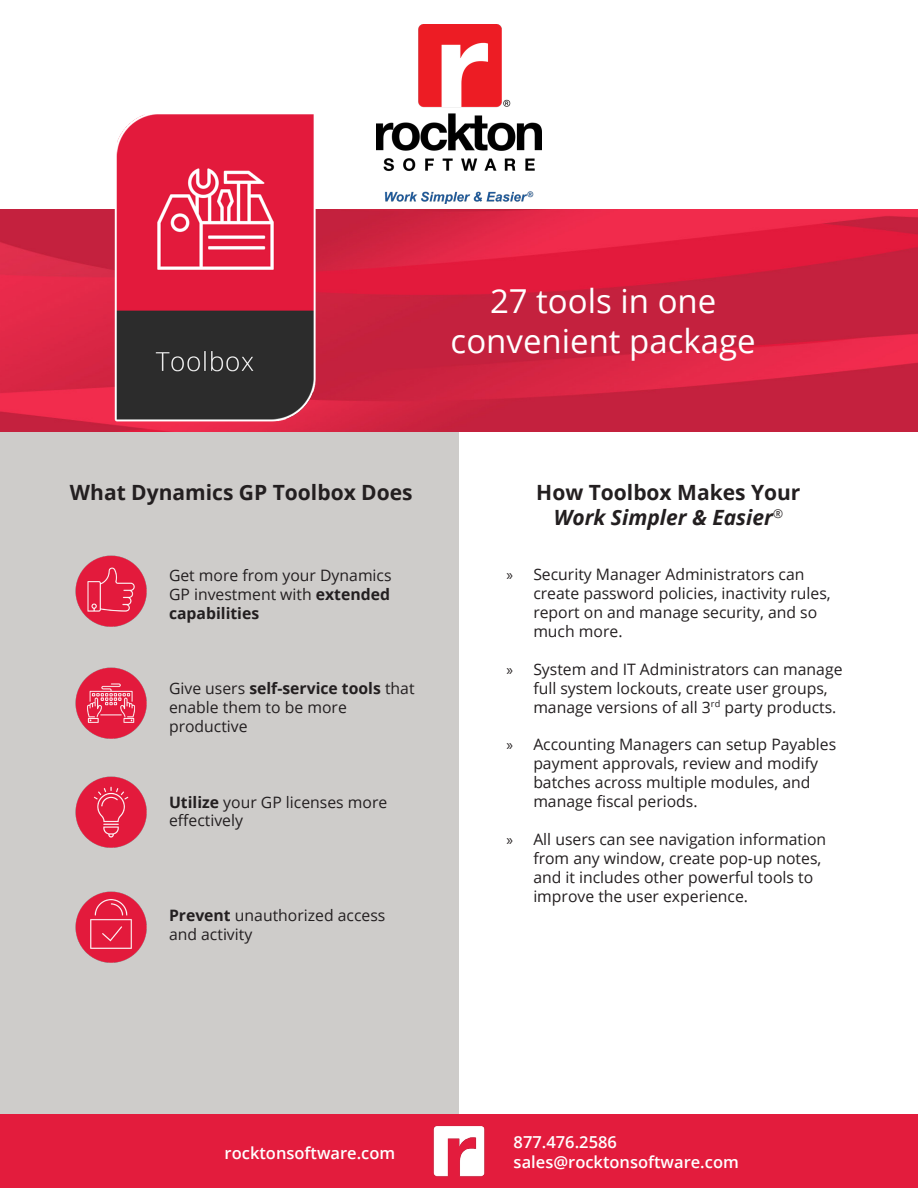
<style>
.page{position:relative;width:918px;height:1188px;background:#fff}
.page>*{position:absolute;margin:0;border:0;box-sizing:border-box;transform-origin:0 0}
.t1{font:33px "Open Sans";color:#fff}
.t2{font:700 21px "Open Sans";color:#231f20}
.t3{font:italic 700 21px "Open Sans";color:#231f20}
.t4{font:600 16.5px "Open Sans";color:#fff}
.t5{font:15.75px/18.9px "Open Sans";color:#231f20}
.s1{font-weight:700}
.s2{font-family:"Myriad Pro"}
</style>
<div class="page">
<div style="left:0;top:432px;width:459px;height:756px;background:#ceccca"></div>
<img style="left:0;top:209px;width:918px;height:223px">
<img style="left:114px;top:114px;width:201px;height:309px">
<img style="left:76px;top:891px;width:71px;height:72px">
<img style="left:76px;top:667px;width:71px;height:71px">
<div style="left:0;top:1115px;width:918px;height:73px;background:#e31c3d"></div>
<img style="left:76px;top:777px;width:71px;height:71px">
<img style="left:76px;top:556px;width:71px;height:71px">
<img style="left:433px;top:1126px;width:52px;height:50px">
<img style="left:377px;top:24px;width:164px;height:179px">
<p class="t1" style="left:490px;top:279px;width:228px">27 tools in one</p>
<p class="t1" style="left:451px;top:318px;width:307px">convenient package</p>
<p class="t2" style="left:70px;top:478px;width:344px">What Dynamics GP Toolbox Does</p>
<p class="t5" style="left:169px;top:565px;width:224px;text-align:justify">Get more from your Dynamics GP investment with <span class="s1">extended capabilities</span></p>
<p class="t5" style="left:169px;top:679px;width:247px">Give users <span class="s1">self-service tools</span> that enable them to be more productive</p>
<p class="t5" style="left:169px;top:792px;width:220px"><span class="s1">Utilize</span> your GP licenses more effectively</p>
<p class="t5" style="left:169px;top:905px;width:218px"><span class="s1">Prevent</span> unauthorized access and activity</p>
<p class="t2" style="left:536px;top:478px;width:266px">How Toolbox Makes Your</p>
<p class="t3" style="left:554px;top:503px;width:231px">Work Simpler &amp; Easier<sup>®</sup></p>
<p class="t5" style="left:533px;top:565px;width:299px;text-indent:-27px"><span class="s2">»</span> Security Manager Administrators can create password policies, inactivity rules, report on and manage security, and so much more.</p>
<p class="t5" style="left:533px;top:659px;width:311px;text-indent:-27px"><span class="s2">»</span> System and IT Administrators can manage full system lockouts, create user groups, manage versions of all 3<sup>rd</sup> party products.</p>
<p class="t5" style="left:533px;top:735px;width:304px;text-indent:-27px"><span class="s2">»</span> Accounting Managers can setup Payables payment approvals, review and modify batches across multiple modules, and manage fiscal periods.</p>
<p class="t5" style="left:533px;top:829px;width:294px;text-indent:-27px"><span class="s2">»</span> All users can see navigation information from any window, create pop-up notes, and it includes other powerful tools to improve the user experience.</p>
<p class="t4" style="left:225px;top:1142px;width:172px">rocktonsoftware.com</p>
<p class="t4" style="left:514px;top:1131px;width:105px">877.476.2586</p>
<p class="t4" style="left:514px;top:1151px;width:227px">sales@rocktonsoftware.com</p>
</div>
